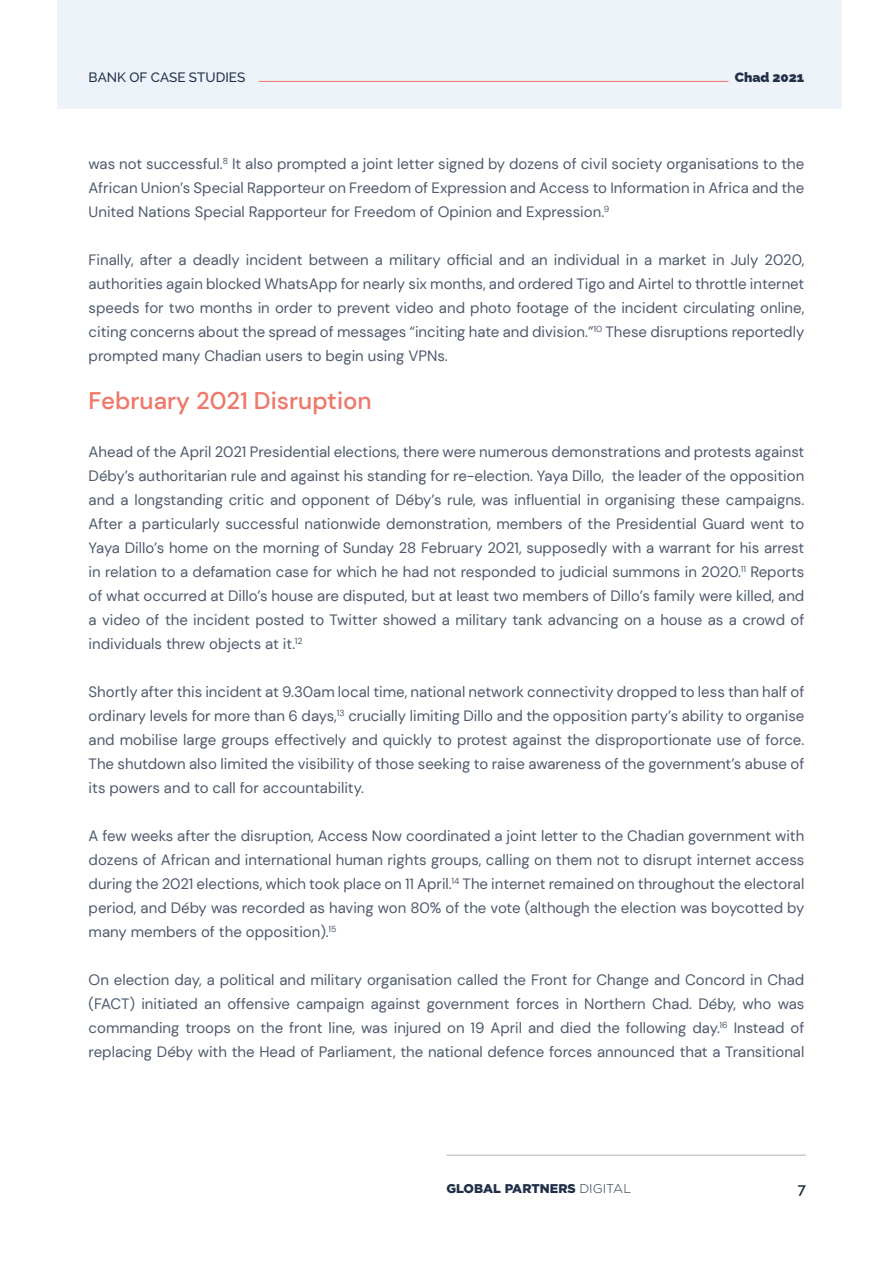
<style>
.page{position:relative;width:893px;height:1263px;background:#fff}
.page>*{position:absolute;margin:0;border:0;box-sizing:border-box;transform-origin:0 0}
.t1{font:500 24px "DM Sans";color:#ee7768}
.t2{font:15px/24px "DM Sans";color:#4e5a6d;text-align:justify}
.t3{font:600 15px "Raleway";color:#213049}
.t4{font:500 13.5px "Raleway";color:#213049}
.t5{font:900 13.5px "Raleway";color:#213049}
.t6{font:900 12.75px "Gotham";color:#213049}
.s1{font-weight:300}
</style>
<div class="page">
<hr style="left:446px;top:1155px;width:360px;height:1px;background:#acb1bf">
<div style="left:57px;top:0;width:785px;height:108px;background:#eef2f9"></div>
<hr style="left:259px;top:81px;width:469px;height:1px;background:#ee7768">
<p class="t4" style="left:89px;top:70px;width:158px">BANK OF CASE STUDIES</p>
<p class="t5" style="left:735px;top:67px;width:71px">Chad 2021</p>
<p class="t2" style="left:89px;top:151px;width:717px">was not successful.<sup>8</sup> It also prompted a joint letter signed by dozens of civil society organisations to the African Union’s Special Rapporteur on Freedom of Expression and Access to Information in Africa and the United Nations Special Rapporteur for Freedom of Opinion and Expression.<sup>9</sup></p>
<p class="t2" style="left:89px;top:247px;width:717px">Finally, after a deadly incident between a military official and an individual in a market in July 2020, authorities again blocked WhatsApp for nearly six months, and ordered Tigo and Airtel to throttle internet speeds for two months in order to prevent video and photo footage of the incident circulating online, citing concerns about the spread of messages “inciting hate and division.”<sup>10</sup> These disruptions reportedly prompted many Chadian users to begin using VPNs.</p>
<h1 class="t1" style="left:89px;top:385px;width:284px">February 2021 Disruption</h1>
<p class="t2" style="left:89px;top:439px;width:717px">Ahead of the April 2021 Presidential elections, there were numerous demonstrations and protests against Déby’s authoritarian rule and against his standing for re-election. Yaya Dillo, the leader of the opposition and a longstanding critic and opponent of Déby’s rule, was influential in organising these campaigns.<br>After a particularly successful nationwide demonstration, members of the Presidential Guard went to Yaya Dillo’s home on the morning of Sunday 28 February 2021, supposedly with a warrant for his arrest in relation to a defamation case for which he had not responded to judicial summons in 2020.<sup>11</sup> Reports of what occurred at Dillo’s house are disputed, but at least two members of Dillo’s family were killed, and a video of the incident posted to Twitter showed a military tank advancing on a house as a crowd of individuals threw objects at it.<sup>12</sup></p>
<p class="t2" style="left:89px;top:679px;width:717px">Shortly after this incident at 9.30am local time, national network connectivity dropped to less than half of ordinary levels for more than 6 days,<sup>13</sup> crucially limiting Dillo and the opposition party’s ability to organise and mobilise large groups effectively and quickly to protest against the disproportionate use of force.<br>The shutdown also limited the visibility of those seeking to raise awareness of the government’s abuse of its powers and to call for accountability.</p>
<p class="t2" style="left:89px;top:823px;width:717px">A few weeks after the disruption, Access Now coordinated a joint letter to the Chadian government with dozens of African and international human rights groups, calling on them not to disrupt internet access during the 2021 elections, which took place on 11 April.<sup>14</sup> The internet remained on throughout the electoral period, and Déby was recorded as having won 80% of the vote (although the election was boycotted by many members of the opposition).<sup>15</sup></p>
<p class="t2" style="left:89px;top:967px;width:717px">On election day, a political and military organisation called the Front for Change and Concord in Chad (FACT) initiated an offensive campaign against government forces in Northern Chad. Déby, who was commanding troops on the front line, was injured on 19 April and died the following day.<sup>16</sup> Instead of replacing Déby with the Head of Parliament, the national defence forces announced that a Transitional</p>
<p class="t6" style="left:446px;top:1181px;width:186px">GLOBAL PARTNERS <span class="s1">DIGITAL</span></p>
<p class="t3" style="left:798px;top:1180px;width:10px">7</p>
</div>
